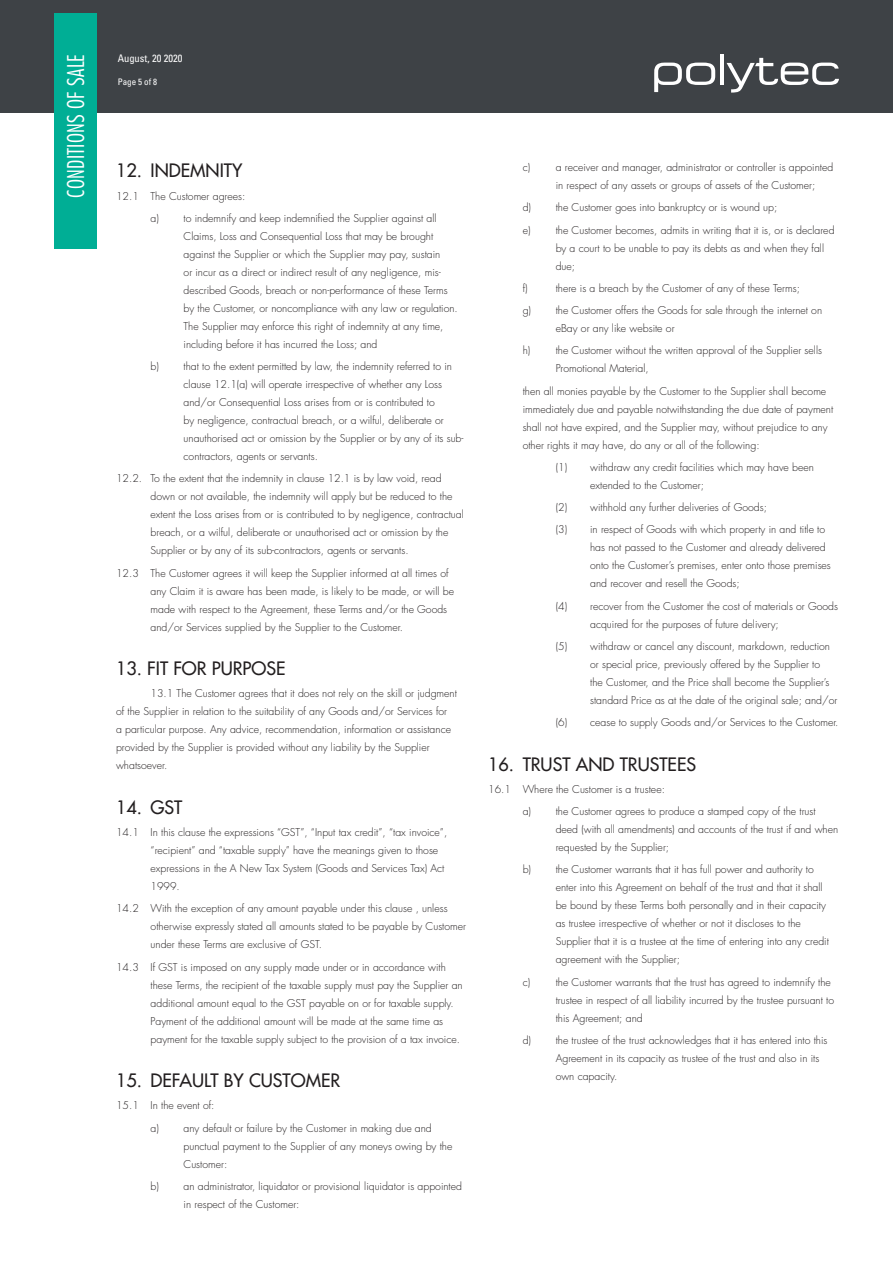
<style>
.page{position:relative;width:893px;height:1263px;background:#fff}
.page>*{position:absolute;margin:0;border:0;box-sizing:border-box;transform-origin:0 0}
.t1{font:300 condensed 22.5px "Futura";letter-spacing:.01em;color:#fff}
.t2{font:18px "Futura";color:#231f20}
.t3{font:300 10.5px/18px "Futura";color:#231f20}
.t4{font:condensed 10.5px "Univers";color:#fff}
.t5{font:condensed 9px "Univers";color:#fff}
</style>
<div class="page">
<div style="left:0;top:0;width:893px;height:112px;background:#3e4246"></div>
<div style="left:54px;top:14px;width:43px;height:235px;background:#00ae95"></div>
<svg style="left:727px;top:58px;width:112px;height:34px"></svg>
<svg style="left:654px;top:63px;width:61px;height:29px"></svg>
<svg style="left:720px;top:54px;width:3px;height:31px"></svg>
<h1 class="t1" style="left:66px;top:198px;width:145px;rotate:-90deg">CONDITIONS OF SALE</h1>
<p class="t4" style="left:118px;top:55px;width:66px">August, 20 2020</p>
<p class="t5" style="left:118px;top:79px;width:41px">Page 5 of 8</p>
<h2 class="t2" style="left:116px;top:162px;width:128px">12. INDEMNITY</h2>
<p class="t3" style="left:151px;top:185px;width:288px;line-height:22.2px;text-indent:-34px">12.1 The Customer agrees:<br>a) to indemnify and keep indemnified the Supplier against all</p>
<p class="t3" style="left:184px;top:228px;width:276px">Claims, Loss and Consequential Loss that may be brought against the Supplier or which the Supplier may pay, sustain<br>or incur as a direct or indirect result of any negligence, mis&shy;described Goods, breach or non-performance of these Terms by the Customer, or noncompliance with any law or regulation.<br>The Supplier may enforce this right of indemnity at any time, including before it has incurred the Loss; and</p>
<p class="t3" style="left:184px;top:358px;width:281px;text-indent:-33px">b) that to the extent permitted by law, the indemnity referred to in clause 12.1(a) will operate irrespective of whether any Loss and/or Consequential Loss arises from or is contributed to<br>by negligence, contractual breach, or a wilful, deliberate or unauthorised act or omission by the Supplier or by any of its sub&shy;contractors, agents or servants.</p>
<p class="t3" style="left:151px;top:470px;width:315px;text-indent:-34px">12.2. To the extent that the indemnity in clause 12.1 is by law void, read down or not available, the indemnity will apply but be reduced to the extent the Loss arises from or is contributed to by negligence, contractual breach, or a wilful, deliberate or unauthorised act or omission by the Supplier or by any of its sub-contractors, agents or servants.</p>
<p class="t3" style="left:151px;top:565px;width:305px;text-indent:-34px">12.3 The Customer agrees it will keep the Supplier informed at all times of any Claim it is aware has been made, is likely to be made, or will be made with respect to the Agreement, these Terms and/or the Goods and/or Services supplied by the Supplier to the Customer.</p>
<h2 class="t2" style="left:116px;top:659px;width:171px">13. FIT FOR PURPOSE</h2>
<p class="t3" style="left:116px;top:685px;width:342px;text-indent:34px">13.1 The Customer agrees that it does not rely on the skill or judgment of the Supplier in relation to the suitability of any Goods and/or Services for<br>a particular purpose. Any advice, recommendation, information or assistance provided by the Supplier is provided without any liability by the Supplier whatsoever.</p>
<h2 class="t2" style="left:116px;top:798px;width:68px">14. GST</h2>
<p class="t3" style="left:151px;top:824px;width:298px;text-indent:-34px">14.1 In this clause the expressions “GST”, “Input tax credit”, “tax invoice”, “recipient” and “taxable supply” have the meanings given to those expressions in the A New Tax System (Goods and Services Tax) Act 1999.</p>
<p class="t3" style="left:151px;top:900px;width:317px;text-indent:-34px">14.2 With the exception of any amount payable under this clause , unless otherwise expressly stated all amounts stated to be payable by Customer under these Terms are exclusive of GST.</p>
<p class="t3" style="left:151px;top:959px;width:314px;text-indent:-34px">14.3 If GST is imposed on any supply made under or in accordance with these Terms, the recipient of the taxable supply must pay the Supplier an additional amount equal to the GST payable on or for taxable supply.<br>Payment of the additional amount will be made at the same time as payment for the taxable supply subject to the provision of a tax invoice.</p>
<h2 class="t2" style="left:116px;top:1071px;width:226px">15. DEFAULT BY CUSTOMER</h2>
<p class="t3" style="left:151px;top:1095px;width:283px;line-height:22.2px;text-indent:-34px">15.1 In the event of:<br>a) any default or failure by the Customer in making due and</p>
<p class="t3" style="left:184px;top:1138px;width:270px">punctual payment to the Supplier of any moneys owing by the<br>Customer:</p>
<p class="t3" style="left:184px;top:1178px;width:280px;text-indent:-33px">b) an administrator, liquidator or provisional liquidator is appointed in respect of the Customer:</p>
<p class="t3" style="left:523px;top:159px;width:9px">c)</p>
<p class="t3" style="left:556px;top:159px;width:279px">a receiver and manager, administrator or controller is appointed in respect of any assets or groups of assets of the Customer;</p>
<p class="t3" style="left:523px;top:197px;width:313px;line-height:22.2px">d) the Customer goes into bankruptcy or is wound up;<br>e) the Customer becomes, admits in writing that it is, or is declared</p>
<p class="t3" style="left:556px;top:240px;width:270px">by a court to be unable to pay its debts as and when they fall due;</p>
<p class="t3" style="left:523px;top:280px;width:7px">f)</p>
<p class="t3" style="left:523px;top:278px;width:301px;line-height:22.2px;text-indent:33px">there is a breach by the Customer of any of these Terms;<br>g) the Customer offers the Goods for sale through the internet on</p>
<p class="t3" style="left:556px;top:320px;width:120px">eBay or any like website or</p>
<p class="t3" style="left:523px;top:342px;width:9px">h)</p>
<p class="t3" style="left:556px;top:342px;width:268px">the Customer without the written approval of the Supplier sells<br>Promotional Material,</p>
<p class="t3" style="left:523px;top:383px;width:312px">then all monies payable by the Customer to the Supplier shall become immediately due and payable notwithstanding the due date of payment shall not have expired, and the Supplier may, without prejudice to any other rights it may have, do any or all of the following:</p>
<p class="t3" style="left:590px;top:459px;width:225px;text-indent:-34px">(1) withdraw any credit facilities which may have been extended to the Customer;</p>
<p class="t3" style="left:556px;top:497px;width:271px;line-height:22.2px">(2) withhold any further deliveries of Goods;<br>(3) in respect of Goods with which property in and title to</p>
<p class="t3" style="left:590px;top:539px;width:242px">has not passed to the Customer and already delivered onto the Customer’s premises, enter onto those premises and recover and resell the Goods;</p>
<p class="t3" style="left:590px;top:598px;width:249px;text-indent:-34px">(4) recover from the Customer the cost of materials or Goods acquired for the purposes of future delivery;</p>
<p class="t3" style="left:590px;top:638px;width:249px;text-indent:-34px">(5) withdraw or cancel any discount, markdown, reduction or special price, previously offered by the Supplier to<br>the Customer, and the Price shall become the Supplier’s standard Price as at the date of the original sale; and/or</p>
<p class="t3" style="left:556px;top:714px;width:284px">(6) cease to supply Goods and/or Services to the Customer.</p>
<h2 class="t2" style="left:488px;top:755px;width:209px">16. TRUST AND TRUSTEES</h2>
<p class="t3" style="left:523px;top:779px;width:295px;line-height:22.2px;text-indent:-34px">16.1 Where the Customer is a trustee:<br>a) the Customer agrees to produce a stamped copy of the trust</p>
<p class="t3" style="left:556px;top:821px;width:284px">deed (with all amendments) and accounts of the trust if and when requested by the Supplier;</p>
<p class="t3" style="left:556px;top:861px;width:275px;text-indent:-33px">b) the Customer warrants that it has full power and authority to enter into this Agreement on behalf of the trust and that it shall be bound by these Terms both personally and in their capacity as trustee irrespective of whether or not it discloses to the Supplier that it is a trustee at the time of entering into any credit agreement with the Supplier;</p>
<p class="t3" style="left:523px;top:974px;width:9px">c)</p>
<p class="t3" style="left:556px;top:974px;width:280px">the Customer warrants that the trust has agreed to indemnify the trustee in respect of all liability incurred by the trustee pursuant to this Agreement; and</p>
<p class="t3" style="left:556px;top:1032px;width:273px;text-indent:-33px">d) the trustee of the trust acknowledges that it has entered into this<br>Agreement in its capacity as trustee of the trust and also in its own capacity.</p>
</div>
